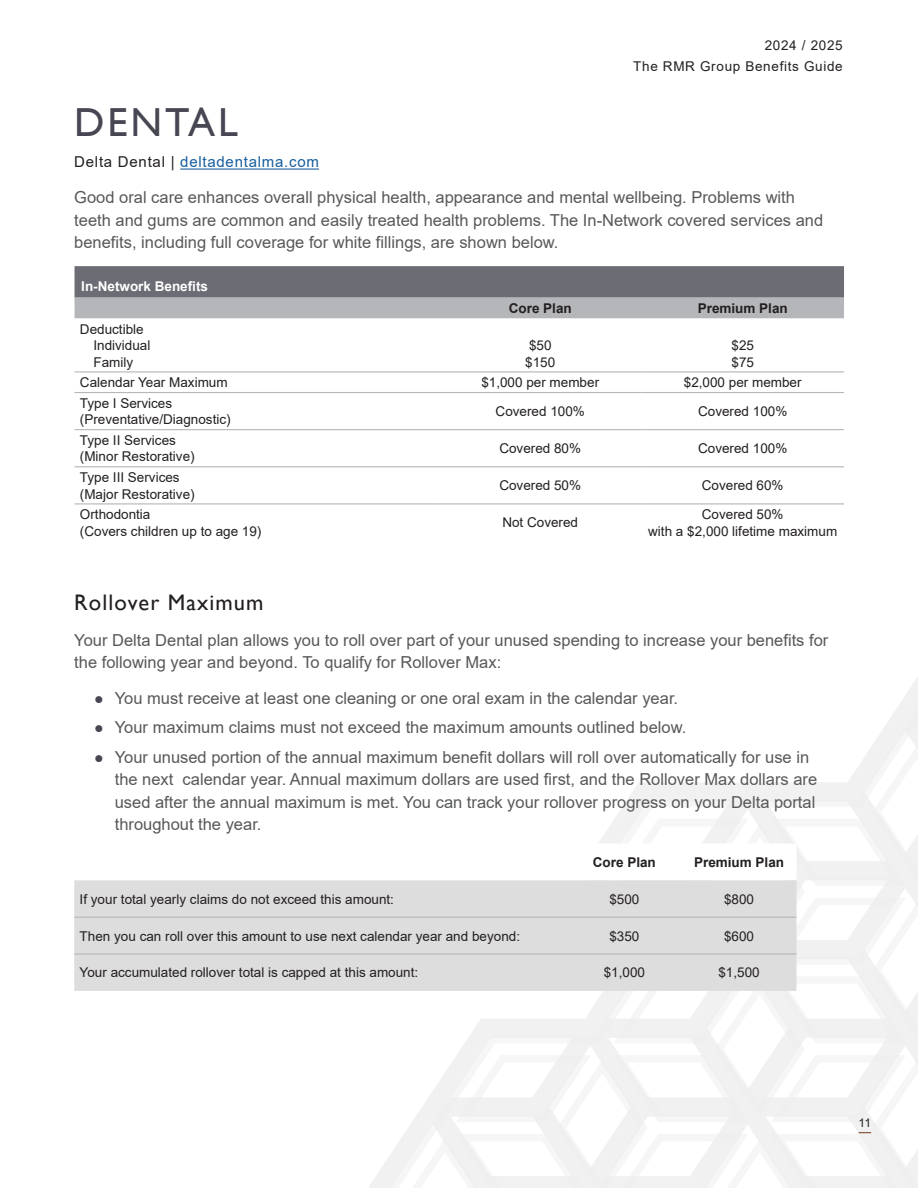
<style>
.page{position:relative;width:918px;height:1188px;background:#fff}
.page>*{position:absolute;margin:0;border:0;box-sizing:border-box;transform-origin:0 0}
.TOCTitle{font:40.5px "Gill Sans";letter-spacing:.07em;color:#464752}
.Header_2{font:22.5px "Gill Sans";letter-spacing:.05em;color:#231f20}
.Body_Text_Print{font:16.5px/22.5px "Arial";color:#57585a}
.Header_3{font:15px "Arial";letter-spacing:.05em;color:#175d9e}
.Table_Body_Left{font:13.5px/16.5px "Arial";color:#231f20}
.Table_Body_Center{font:13.5px/16.5px "Arial";color:#231f20;text-align:center}
.Table_Body_Left-2{font:13.5px/21px "Arial";letter-spacing:.05em;color:#231f20;text-align:right}
.Table_Subheader{font:700 13.5px "Arial";color:#231f20}
.Table_Body_Center-2{font:700 13.5px "Arial";color:#231f20}
.Table_Header{font:700 13.5px "Arial";color:#fff}
.t1{font:12px "Arial";color:#231f20}
.s1{color:#231f20}
</style>
<div class="page">
<svg style="left:370px;top:677px;width:548px;height:511px"></svg>
<hr style="left:180px;top:169px;width:139px;height:1px;background:#175d9e">
<svg style="left:75px;top:266px;width:769px;height:52px;background:#898a90"></svg>
<hr style="left:75px;top:371px;width:364px;height:1px;background:#b5b6ba">
<hr style="left:439px;top:371px;width:203px;height:1px;background:#b5b6ba">
<hr style="left:642px;top:371px;width:202px;height:1px;background:#b5b6ba">
<hr style="left:75px;top:392px;width:364px;height:1px;background:#b5b6ba">
<hr style="left:75px;top:429px;width:364px;height:1px;background:#b5b6ba">
<hr style="left:439px;top:392px;width:203px;height:1px;background:#b5b6ba">
<hr style="left:439px;top:429px;width:203px;height:1px;background:#b5b6ba">
<hr style="left:642px;top:392px;width:202px;height:1px;background:#b5b6ba">
<hr style="left:642px;top:429px;width:202px;height:1px;background:#b5b6ba">
<hr style="left:75px;top:466px;width:364px;height:1px;background:#b5b6ba">
<hr style="left:439px;top:466px;width:203px;height:1px;background:#b5b6ba">
<hr style="left:642px;top:466px;width:202px;height:1px;background:#b5b6ba">
<hr style="left:75px;top:503px;width:364px;height:1px;background:#b5b6ba">
<hr style="left:439px;top:503px;width:203px;height:1px;background:#b5b6ba">
<hr style="left:642px;top:503px;width:202px;height:1px;background:#b5b6ba">
<svg style="left:370px;top:844px;width:426px;height:36px"></svg>
<div style="left:74px;top:880px;width:722px;height:111px;background:#deddde"></div>
<hr style="left:74px;top:917px;width:493px;height:1px;background:#b5b6ba">
<hr style="left:74px;top:953px;width:493px;height:2px;background:#b5b6ba">
<hr style="left:567px;top:917px;width:115px;height:1px;background:#b5b6ba">
<hr style="left:567px;top:953px;width:115px;height:2px;background:#b5b6ba">
<hr style="left:682px;top:917px;width:114px;height:1px;background:#b5b6ba">
<hr style="left:682px;top:953px;width:114px;height:2px;background:#b5b6ba">
<svg style="left:859px;top:1132px;width:12px;height:1px"></svg>
<p class="Table_Body_Left-2" style="left:633px;top:35px;width:211px">2024 / 2025<br>The RMR Group Benefits Guide</p>
<p class="TOCTitle" style="left:74px;top:99px;width:165px">DENTAL</p>
<p class="Header_3" style="left:74px;top:152px;width:246px"><span class="s1">Delta Dental |</span> deltadentalma.com</p>
<p class="Body_Text_Print" style="left:74px;top:186px;width:750px">Good oral care enhances overall physical health, appearance and mental wellbeing. Problems with teeth and gums are common and easily treated health problems. The In-Network covered services and benefits, including full coverage for white fillings, are shown below.</p>
<p class="Table_Header" style="left:81px;top:277px;width:128px">In-Network Benefits</p>
<p class="Table_Subheader" style="left:509px;top:299px;width:65px">Core Plan</p>
<p class="Table_Subheader" style="left:698px;top:299px;width:92px">Premium Plan</p>
<p class="Table_Body_Left" style="left:80px;top:320px;width:65px">Deductible</p>
<p class="Table_Body_Left" style="left:93px;top:337px;width:59px">Individual</p>
<p class="Table_Body_Left" style="left:93px;top:353px;width:41px">Family</p>
<p class="Table_Body_Center" style="left:529px;top:337px;width:24px">$50</p>
<p class="Table_Body_Center" style="left:525px;top:353px;width:32px">$150</p>
<p class="Table_Body_Center" style="left:732px;top:337px;width:24px">$25</p>
<p class="Table_Body_Center" style="left:732px;top:353px;width:24px">$75</p>
<p class="Table_Body_Left" style="left:80px;top:374px;width:149px">Calendar Year Maximum</p>
<p class="Table_Body_Center" style="left:481px;top:374px;width:119px">$1,000 per member</p>
<p class="Table_Body_Center" style="left:684px;top:374px;width:119px">$2,000 per member</p>
<p class="Table_Body_Left" style="left:80px;top:395px;width:152px">Type I Services (Preventative/Diagnostic)</p>
<p class="Table_Body_Center" style="left:496px;top:403px;width:91px">Covered 100%</p>
<p class="Table_Body_Center" style="left:698px;top:403px;width:91px">Covered 100%</p>
<p class="Table_Body_Left" style="left:80px;top:432px;width:116px">Type II Services (Minor Restorative)</p>
<p class="Table_Body_Center" style="left:499px;top:440px;width:83px">Covered 80%</p>
<p class="Table_Body_Center" style="left:698px;top:440px;width:91px">Covered 100%</p>
<p class="Table_Body_Left" style="left:80px;top:469px;width:116px">Type III Services (Major Restorative)</p>
<p class="Table_Body_Center" style="left:499px;top:477px;width:83px">Covered 50%</p>
<p class="Table_Body_Center" style="left:702px;top:477px;width:83px">Covered 60%</p>
<p class="Table_Body_Left" style="left:80px;top:506px;width:183px">Orthodontia<br>(Covers children up to age 19)</p>
<p class="Table_Body_Center" style="left:502px;top:514px;width:77px">Not Covered</p>
<p class="Table_Body_Center" style="left:648px;top:506px;width:191px">Covered 50%<br>with a $2,000 lifetime maximum</p>
<p class="Header_2" style="left:74px;top:589px;width:191px">Rollover Maximum</p>
<p class="Body_Text_Print" style="left:74px;top:628px;width:756px">Your Delta Dental plan allows you to roll over part of your unused spending to increase your benefits for the following year and beyond. To qualify for Rollover Max:</p>
<p class="Body_Text_Print" style="left:115px;top:687px;width:565px">You must receive at least one cleaning or one oral exam in the calendar year.</p>
<p class="Body_Text_Print" style="left:115px;top:716px;width:573px">Your maximum claims must not exceed the maximum amounts outlined below.</p>
<p class="Body_Text_Print" style="left:115px;top:745px;width:704px">Your unused portion of the annual maximum benefit dollars will roll over automatically for use in the next calendar year. Annual maximum dollars are used first, and the Rollover Max dollars are used after the annual maximum is met. You can track your rollover progress on your Delta portal throughout the year.</p>
<p class="Table_Body_Center-2" style="left:593px;top:853px;width:65px">Core Plan</p>
<p class="Table_Body_Center-2" style="left:694px;top:853px;width:92px">Premium Plan</p>
<p class="Table_Body_Left" style="left:80px;top:891px;width:316px">If your total yearly claims do not exceed this amount:</p>
<p class="Table_Body_Center" style="left:609px;top:891px;width:32px">$500</p>
<p class="Table_Body_Center" style="left:724px;top:891px;width:32px">$800</p>
<p class="Table_Body_Left" style="left:80px;top:927px;width:442px">Then you can roll over this amount to use next calendar year and beyond:</p>
<p class="Table_Body_Center" style="left:609px;top:927px;width:32px">$350</p>
<p class="Table_Body_Center" style="left:724px;top:927px;width:32px">$600</p>
<p class="Table_Body_Left" style="left:80px;top:964px;width:340px">Your accumulated rollover total is capped at this amount:</p>
<p class="Table_Body_Center" style="left:604px;top:964px;width:43px">$1,000</p>
<p class="Table_Body_Center" style="left:718px;top:964px;width:43px">$1,500</p>
<p class="t1" style="left:859px;top:1114px;width:14px">11</p>
</div>
